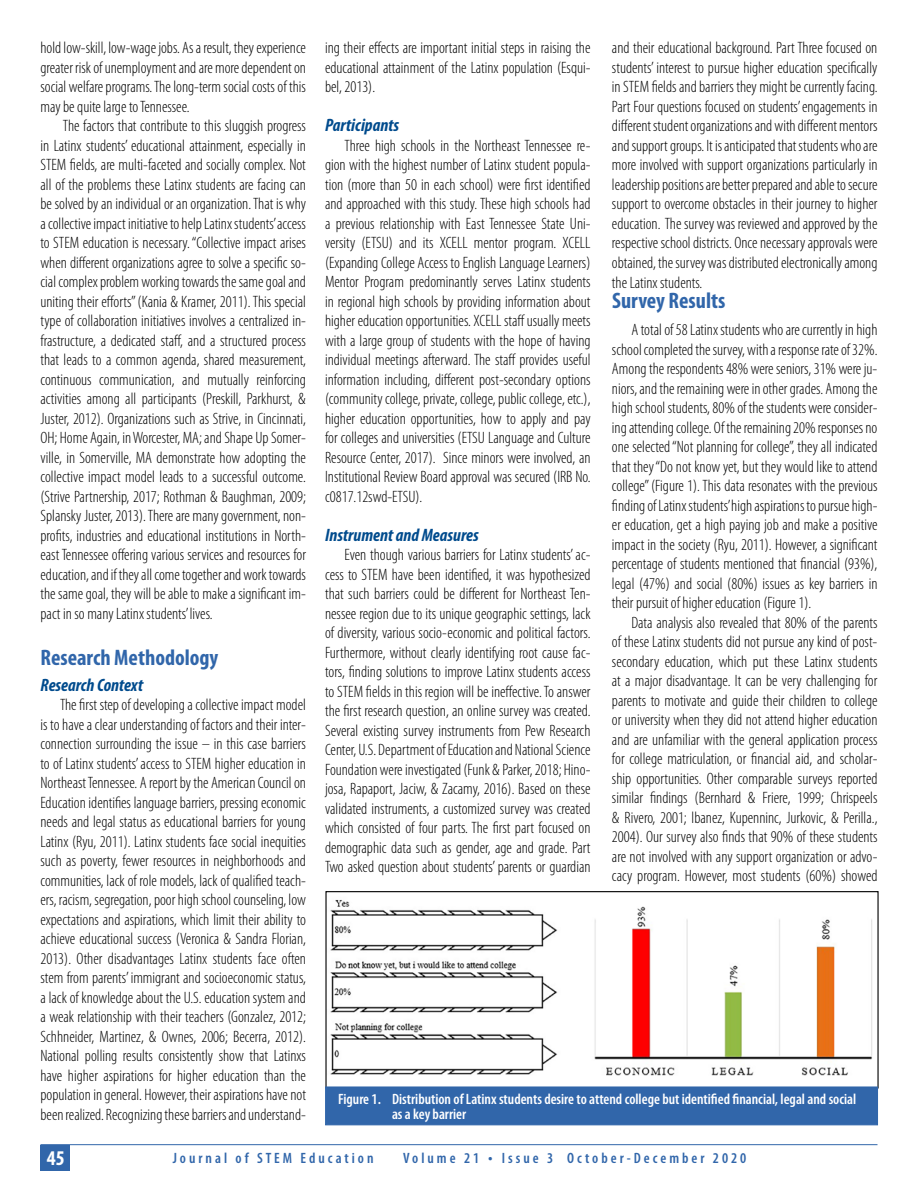
<style>
.page{position:relative;width:918px;height:1188px;background:#fff}
.page>*{position:absolute;margin:0;border:0;box-sizing:border-box;transform-origin:0 0}
.t1{font:700 condensed 22.5px "Myriad Pro";color:#3166aa}
.t2{font:700 condensed 21px "Myriad Pro";color:#fff}
.t3{font:italic 700 condensed 18px "Myriad Pro";color:#004b8d}
.t4{font:300 condensed 16.5px/19.5px "Myriad Pro";color:#000;text-align:justify}
.t5{font:600 condensed 15px/15px "Myriad Pro";color:#fff}
.t6{font:600 condensed 15px "Myriad Pro";letter-spacing:.2em;color:#3166aa}
.s1{font-size:16.5px}
</style>
<div class="page">
<hr style="left:40px;top:1144px;width:838px;height:1px;background:#3166aa">
<div style="left:40px;top:1145px;width:30px;height:26px;background:#3166aa"></div>
<img style="left:330px;top:900px;width:542px;height:176px">
<div style="left:325px;top:1086px;width:553px;height:39px;background:#3166aa;border:1px solid #3166aa"></div>
<p class="t4" style="left:40px;top:38px;width:267px">hold low-skill, low-wage jobs. As a result, they experience greater risk of unemployment and are more dependent on social welfare programs. The long-term social costs of this may be quite large to Tennessee.</p>
<p class="t4" style="left:40px;top:116px;width:267px;text-indent:22px">The factors that contribute to this sluggish progress in Latinx students’ educational attainment, especially in STEM fields, are multi-faceted and socially complex. Not all of the problems these Latinx students are facing can be solved by an individual or an organization. That is why a collective impact initiative to help Latinx students’access to STEM education is necessary. “Collective impact arises when different organizations agree to solve a specific so&shy;cial complex problem working towards the same goal and uniting their efforts” (Kania &amp; Kramer, 2011). This special type of collaboration initiatives involves a centralized in&shy;frastructure, a dedicated staff, and a structured process that leads to a common agenda, shared measurement, continuous communication, and mutually reinforcing activities among all participants (Preskill, Parkhurst, &amp; Juster, 2012). Organizations such as Strive, in Cincinnati, OH; Home Again, in Worcester, MA; and Shape Up Somer&shy;ville, in Somerville, MA demonstrate how adopting the collective impact model leads to a successful outcome. (Strive Partnership, 2017; Rothman &amp; Baughman, 2009; Splansky Juster, 2013). There are many government, non&shy;profits, industries and educational institutions in North&shy;east Tennessee offering various services and resources for education, and if they all come together and work towards the same goal, they will be able to make a significant im&shy;pact in so many Latinx students’ lives.</p>
<h1 class="t1" style="left:40px;top:644px;width:179px">Research Methodology</h1>
<p class="t3" style="left:40px;top:674px;width:104px">Research Context</p>
<p class="t4" style="left:40px;top:695px;width:267px;text-indent:20px">The first step of developing a collective impact model is to have a clear understanding of factors and their inter&shy;connection surrounding the issue – in this case barriers to of Latinx students’ access to STEM higher education in Northeast Tennessee. A report by the American Council on Education identifies language barriers, pressing economic needs and legal status as educational barriers for young Latinx (Ryu, 2011). Latinx students face social inequities such as poverty, fewer resources in neighborhoods and communities, lack of role models, lack of qualified teach&shy;ers, racism, segregation, poor high school counseling, low expectations and aspirations, which limit their ability to achieve educational success (Veronica &amp; Sandra Florian, 2013). Other disadvantages Latinx students face often stem from parents’ immigrant and socioeconomic status, a lack of knowledge about the U.S. education system and a weak relationship with their teachers (Gonzalez, 2012; Schhneider, Martinez, &amp; Ownes, 2006; Becerra, 2012).<br>National polling results consistently show that Latinxs have higher aspirations for higher education than the population in general. However, their aspirations have not been realized. Recognizing these barriers and understand-</p>
<p class="t4" style="left:325px;top:38px;width:267px">ing their effects are important initial steps in raising the educational attainment of the Latinx population (Esqui&shy;bel, 2013).</p>
<p class="t3" style="left:325px;top:114px;width:76px">Participants</p>
<p class="t4" style="left:325px;top:136px;width:267px;text-indent:20px">Three high schools in the Northeast Tennessee re&shy;gion with the highest number of Latinx student popula&shy;tion (more than 50 in each school) were first identified and approached with this study. These high schools had a previous relationship with East Tennessee State Uni&shy;versity (ETSU) and its XCELL mentor program. XCELL (Expanding College Access to English Language Learners)<br>Mentor Program predominantly serves Latinx students in regional high schools by providing information about higher education opportunities. XCELL staff usually meets with a large group of students with the hope of having individual meetings afterward. The staff provides useful information including, different post-secondary options (community college, private, college, public college, etc.), higher education opportunities, how to apply and pay for colleges and universities (ETSU Language and Culture Resource Center, 2017). Since minors were involved, an Institutional Review Board approval was secured (IRB No. c0817.12swd-ETSU).</p>
<p class="t3" style="left:325px;top:524px;width:155px">Instrument and Measures</p>
<p class="t4" style="left:325px;top:545px;width:267px;text-indent:20px">Even though various barriers for Latinx students’ ac&shy;cess to STEM have been identified, it was hypothesized that such barriers could be different for Northeast Ten&shy;nessee region due to its unique geographic settings, lack of diversity, various socio-economic and political factors.<br>Furthermore, without clearly identifying root cause fac&shy;tors, finding solutions to improve Latinx students access to STEM fields in this region will be ineffective. To answer the first research question, an online survey was created.<br>Several existing survey instruments from Pew Research Center, U.S. Department of Education and National Science Foundation were investigated (Funk &amp; Parker, 2018; Hino&shy;josa, Rapaport, Jaciw, &amp; Zacamy, 2016). Based on these validated instruments, a customized survey was created which consisted of four parts. The first part focused on demographic data such as gender, age and grade. Part Two asked question about students’ parents or guardian</p>
<p class="t4" style="left:612px;top:38px;width:267px">and their educational background. Part Three focused on students’ interest to pursue higher education specifically in STEM fields and barriers they might be currently facing.<br>Part Four questions focused on students’ engagements in different student organizations and with different mentors and support groups. It is anticipated that students who are more involved with support organizations particularly in leadership positions are better prepared and able to secure support to overcome obstacles in their journey to higher education. The survey was reviewed and approved by the respective school districts. Once necessary approvals were obtained, the survey was distributed electronically among the Latinx students.</p>
<h1 class="t1" style="left:612px;top:287px;width:115px">Survey Results</h1>
<p class="t4" style="left:612px;top:320px;width:267px;text-indent:20px">A total of 58 Latinx students who are currently in high school completed the survey, with a response rate of 32%.<br>Among the respondents 48% were seniors, 31% were ju&shy;niors, and the remaining were in other grades. Among the high school students, 80% of the students were consider&shy;ing attending college. Of the remaining 20% responses no one selected “Not planning for college”, they all indicated that they “Do not know yet, but they would like to attend college” (Figure 1). This data resonates with the previous finding of Latinx students’high aspirations to pursue high&shy;er education, get a high paying job and make a positive impact in the society (Ryu, 2011). However, a significant percentage of students mentioned that financial (93%), legal (47%) and social (80%) issues as key barriers in their pursuit of higher education (Figure 1).</p>
<p class="t4" style="left:612px;top:613px;width:267px;text-indent:20px">Data analysis also revealed that 80% of the parents of these Latinx students did not pursue any kind of post&shy;secondary education, which put these Latinx students at a major disadvantage. It can be very challenging for parents to motivate and guide their children to college or university when they did not attend higher education and are unfamiliar with the general application process for college matriculation, or financial aid, and scholar&shy;ship opportunities. Other comparable surveys reported similar findings (Bernhard &amp; Friere, 1999; Chrispeels &amp; Rivero, 2001; lbanez, Kupenninc, Jurkovic, &amp; Perilla., 2004). Our survey also finds that 90% of these students are not involved with any support organization or advo&shy;cacy program. However, most students (60%) showed</p>
<p class="t5" style="left:392px;top:1091px;width:466px;text-indent:-54px">Figure 1. Distribution of Latinx students desire to attend college but identified financial, legal and social as a key barrier</p>
<p class="t2" style="left:47px;top:1145px;width:19px">45</p>
<p class="t6" style="left:173px;top:1149px;width:202px">Journal of STEM Education</p>
<p class="t6" style="left:403px;top:1149px;width:345px">Volume 21 <span class="s1">•</span> Issue 3 October-December 2020</p>
</div>
